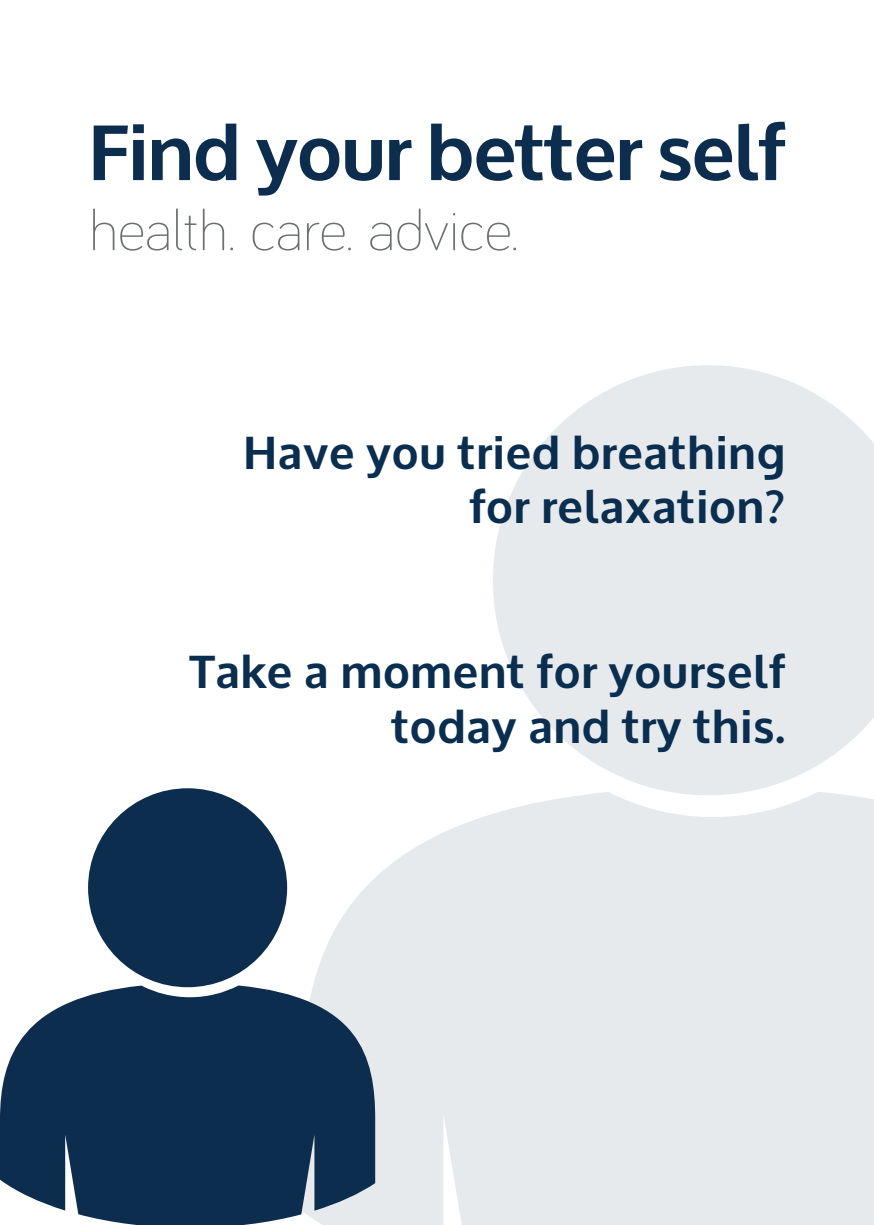
<style>
.page{position:relative;width:874px;height:1225px;background:#fff}
.page>*{position:absolute;margin:0;border:0;box-sizing:border-box;transform-origin:0 0}
.t1{font:700 77.2px "Oxygen";color:#0c2d4e}
.t2{font:300 58.2px "Bariol";color:#6b6f70}
.t3{font:700 45.6px/54.8px "Oxygen";letter-spacing:.03em;color:#0a2e4f;text-align:right}
</style>
<div class="page">
<svg style="left:313px;top:795px;width:560px;height:430px;fill:#e7eaed"></svg>
<svg style="left:493px;top:365px;width:380px;height:430px;fill:#e7eaed"></svg>
<svg style="left:0;top:985px;width:375px;height:240px;fill:#0d2d4f"></svg>
<div style="left:88px;top:788px;width:199px;height:199px;background:#0d2d4f;border-radius:50%"></div>
<h1 class="t1" style="left:89px;top:105px;width:697px">Find your better self</h1>
<p class="t2" style="left:89px;top:191px;width:431px">health. care. advice.</p>
<p class="t3" style="left:244px;top:426px;width:542px">Have you tried breathing for relaxation?</p>
<p class="t3" style="left:190px;top:645px;width:596px">Take a moment for yourself today and try this.</p>
</div>
